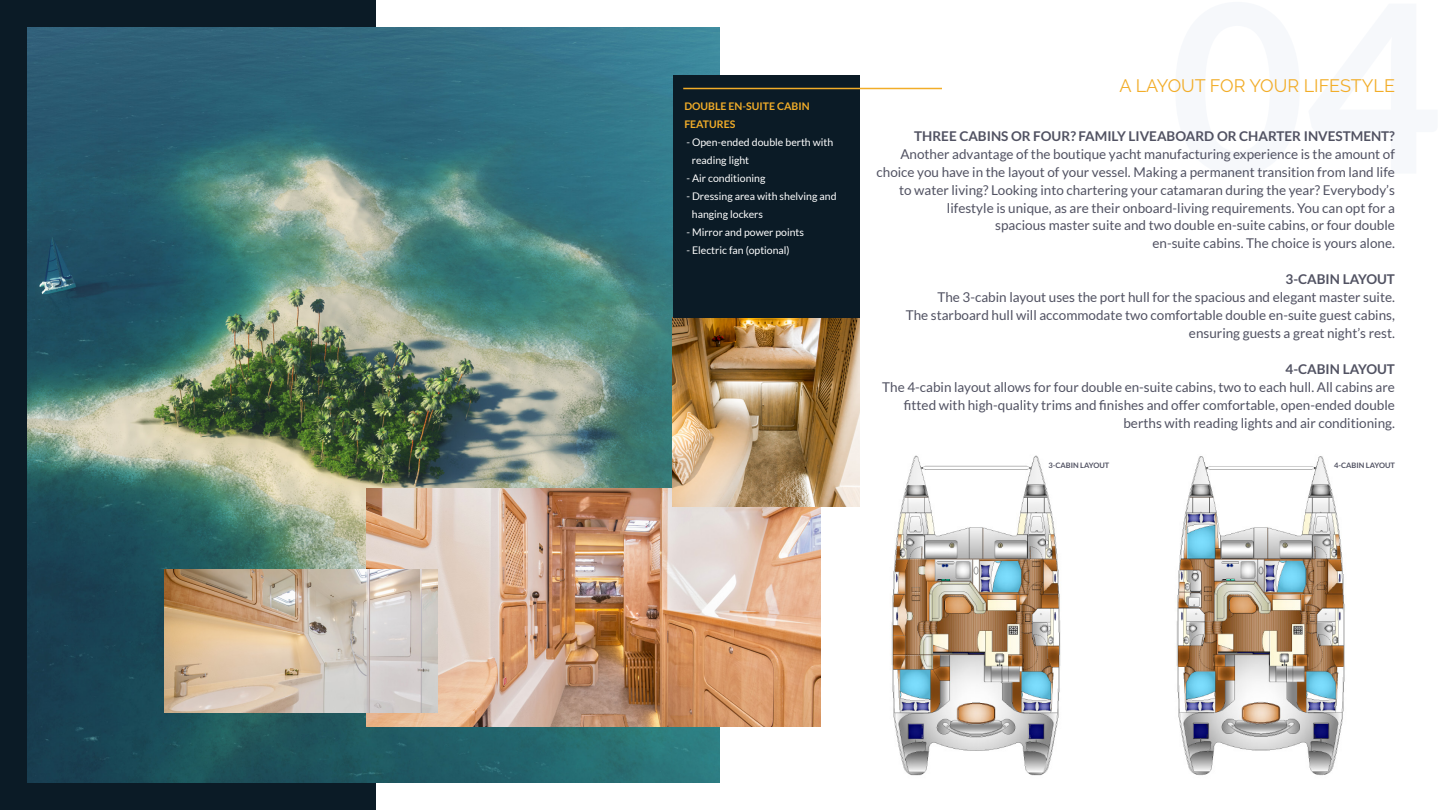
<style>
.page{position:relative;width:1440px;height:810px;background:#fff}
.page>*{position:absolute;margin:0;border:0;box-sizing:border-box;transform-origin:0 0}
.t1{font:18px "Raleway";color:#f2ad29}
.t2{font:13.5px/18px "Lato";color:#515262;text-align:right}
.t3{font:700 13.5px "Lato";color:#515262}
.t4{font:10.5px/18px "Lato";color:#fff}
.t5{font:700 10.5px/18px "Lato";color:#f2ad29}
.t6{font:700 7.5px "Lato";color:#515262}
</style>
<div class="page">
<div style="left:0;top:0;width:376px;height:810px;background:#0b1b26"></div>
<img style="left:27px;top:27px;width:693px;height:756px">
<img style="left:850px;top:446px;width:211px;height:330px">
<img style="left:1176px;top:456px;width:169px;height:320px">
<img style="left:367px;top:488px;width:453px;height:238px">
<img style="left:673px;top:318px;width:186px;height:188px">
<img style="left:164px;top:569px;width:273px;height:144px">
<div style="left:673px;top:75px;width:187px;height:243px;background:#0b1b26"></div>
<hr style="left:683px;top:88px;width:259px;height:1px;background:#f2ad29">
<p class="t5" style="left:684px;top:97px;width:127px">DOUBLE EN-SUITE CABIN<br>FEATURES</p>
<p class="t4" style="left:692px;top:133px;width:143px;text-indent:-5px">- Open-ended double berth with reading light</p>
<p class="t4" style="left:686px;top:169px;width:81px">- Air conditioning</p>
<p class="t4" style="left:692px;top:187px;width:146px;text-indent:-5px">- Dressing area with shelving and hanging lockers</p>
<p class="t4" style="left:686px;top:223px;width:119px">- Mirror and power points</p>
<p class="t4" style="left:686px;top:241px;width:105px">- Electric fan (optional)</p>
<h1 class="t1" style="left:1119px;top:75px;width:277px">A LAYOUT FOR YOUR LIFESTYLE</h1>
<p class="t3" style="left:914px;top:128px;width:482px">THREE CABINS OR FOUR? FAMILY LIVEABOARD OR CHARTER INVESTMENT?</p>
<p class="t2" style="left:877px;top:145px;width:520px">Another advantage of the boutique yacht manufacturing experience is the amount of choice you have in the layout of your vessel. Making a permanent transition from land life to water living? Looking into chartering your catamaran during the year? Everybody’s lifestyle is unique, as are their onboard-living requirements. You can opt for a<br>spacious master suite and two double en-suite cabins, or four double<br>en-suite cabins. The choice is yours alone.</p>
<p class="t3" style="left:1286px;top:272px;width:111px">3-CABIN LAYOUT</p>
<p class="t2" style="left:906px;top:289px;width:491px">The 3-cabin layout uses the port hull for the spacious and elegant master suite.<br>The starboard hull will accommodate two comfortable double en-suite guest cabins, ensuring guests a great night’s rest.</p>
<p class="t3" style="left:1286px;top:362px;width:111px">4-CABIN LAYOUT</p>
<p class="t2" style="left:882px;top:379px;width:514px">The 4-cabin layout allows for four double en-suite cabins, two to each hull. All cabins are fitted with high-quality trims and finishes and offer comfortable, open-ended double berths with reading lights and air conditioning.</p>
<p class="t6" style="left:1048px;top:461px;width:62px">3-CABIN LAYOUT</p>
<p class="t6" style="left:1334px;top:461px;width:62px">4-CABIN LAYOUT</p>
</div>
